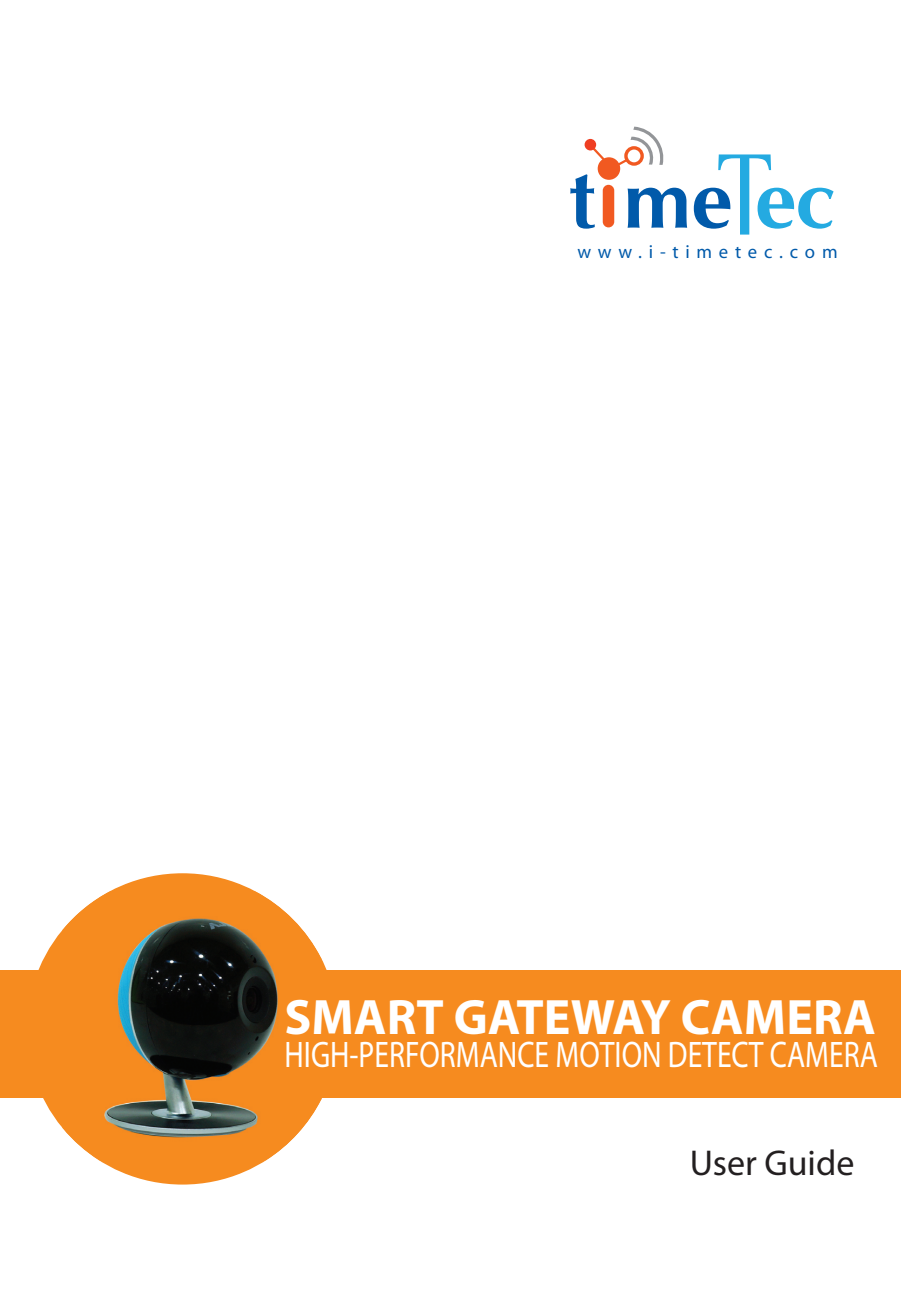
<style>
.page{position:relative;width:901px;height:1298px;background:#fff}
.page>*{position:absolute;margin:0;border:0;box-sizing:border-box;transform-origin:0 0}
.t1{font:700 49.95px "Myriad Pro";color:#fff}
.t2{font:37.12px "Myriad";color:#fff;scale:.8 1}
.t3{font:36px "Myriad Pro";color:#231f20}
.t4{font:18.68px "Myriad";letter-spacing:.36em;color:#015aaa}
</style>
<div class="page">
<svg style="left:694px;top:154px;width:139px;height:80px"></svg>
<svg style="left:570px;top:127px;width:117px;height:102px"></svg>
<div style="left:0;top:969px;width:901px;height:128px;background:#f68b1f"></div>
<div style="left:27px;top:873px;width:311px;height:311px;background:#f68b1f;border-radius:50%"></div>
<img style="left:62px;top:890px;width:259px;height:270px">
<p class="t4" style="left:577px;top:242px;width:262px">www.i-timetec.com</p>
<h1 class="t1" style="left:284px;top:984px;width:593px">SMART GATEWAY CAMERA</h1>
<p class="t2" style="left:284px;top:1035px;width:743px">HIGH-PERFORMANCE MOTION DETECT CAMERA</p>
<p class="t3" style="left:689px;top:1140px;width:166px">User Guide</p>
</div>
